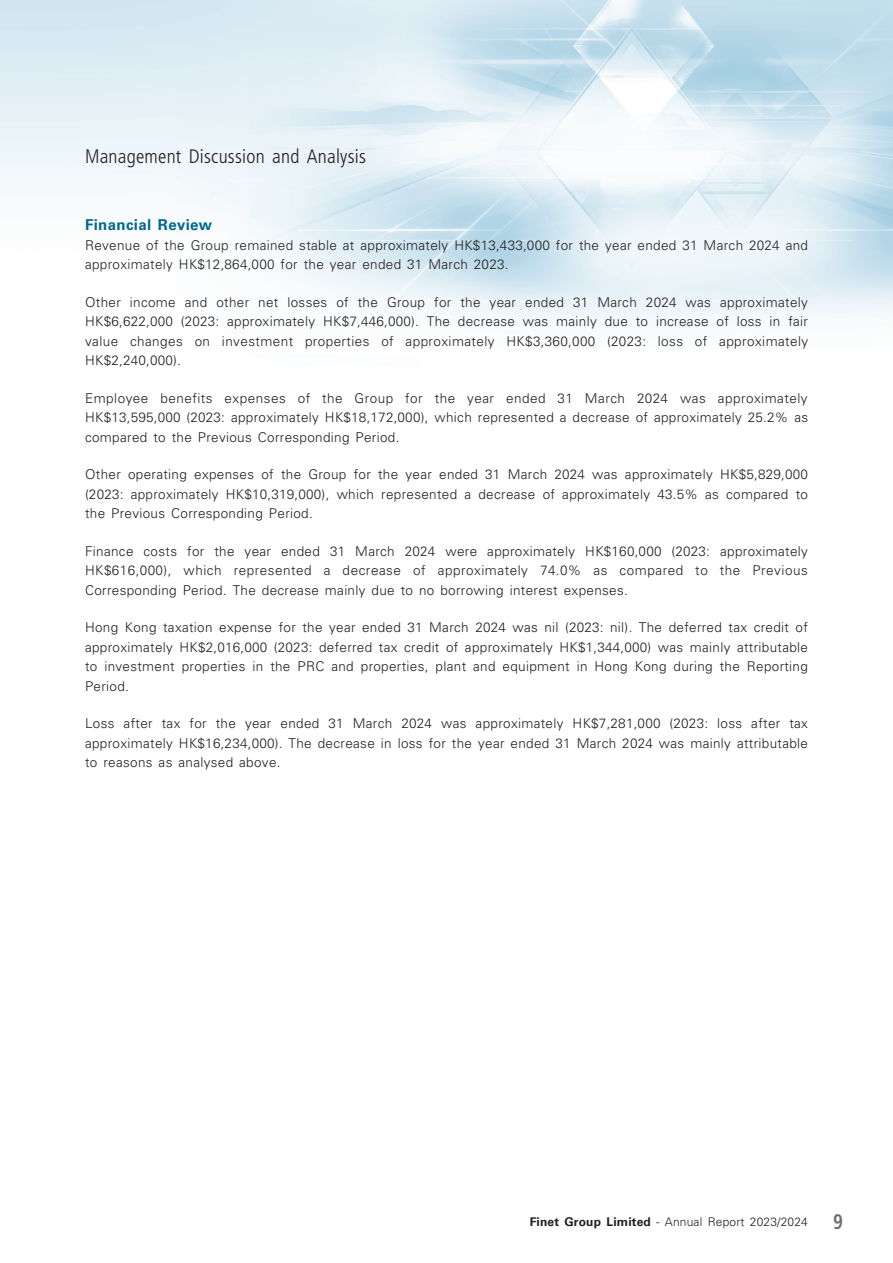
<style>
.page{position:relative;width:893px;height:1263px;background:#fff}
.page>*{position:absolute;margin:0;border:0;box-sizing:border-box;transform-origin:0 0}
.t1{font:300 condensed 19.5px "Frutiger LT Std";letter-spacing:.01em;color:#231f20}
._03_H1{font:700 15px "Univers LT Std";letter-spacing:.025em;color:#006991}
._01_Body_Text{font:300 13.5px/19.5px "Univers LT Std";letter-spacing:.025em;color:#231f20;text-align:justify}
.t2{font:300 12px "Univers LT Std";letter-spacing:.015em;color:#231f20}
.s1{font-weight:700}
.s2{font-family:"Frutiger LT Std";font-weight:700;font-stretch:condensed;font-size:21px;color:#6c6d70}
</style>
<div class="page">
<img style="left:0;top:0;width:893px;height:325px">
<h1 class="t1" style="left:85px;top:145px;width:282px">Management Discussion and Analysis</h1>
<p class="_03_H1" style="left:85px;top:216px;width:129px">Financial Review</p>
<p class="_01_Body_Text" style="left:85px;top:235px;width:725px">Revenue of the Group remained stable at approximately HK$13,433,000 for the year ended 31 March 2024 and approximately HK$12,864,000 for the year ended 31 March 2023.</p>
<p class="_01_Body_Text" style="left:85px;top:292px;width:725px">Other income and other net losses of the Group for the year ended 31 March 2024 was approximately HK$6,622,000 (2023: approximately HK$7,446,000). The decrease was mainly due to increase of loss in fair value changes on investment properties of approximately HK$3,360,000 (2023: loss of approximately HK$2,240,000).</p>
<p class="_01_Body_Text" style="left:85px;top:388px;width:725px">Employee benefits expenses of the Group for the year ended 31 March 2024 was approximately HK$13,595,000 (2023: approximately HK$18,172,000), which represented a decrease of approximately 25.2% as compared to the Previous Corresponding Period.</p>
<p class="_01_Body_Text" style="left:85px;top:465px;width:724px">Other operating expenses of the Group for the year ended 31 March 2024 was approximately HK$5,829,000 (2023: approximately HK$10,319,000), which represented a decrease of approximately 43.5% as compared to the Previous Corresponding Period.</p>
<p class="_01_Body_Text" style="left:85px;top:541px;width:724px">Finance costs for the year ended 31 March 2024 were approximately HK$160,000 (2023: approximately HK$616,000), which represented a decrease of approximately 74.0% as compared to the Previous Corresponding Period. The decrease mainly due to no borrowing interest expenses.</p>
<p class="_01_Body_Text" style="left:85px;top:618px;width:724px">Hong Kong taxation expense for the year ended 31 March 2024 was nil (2023: nil). The deferred tax credit of approximately HK$2,016,000 (2023: deferred tax credit of approximately HK$1,344,000) was mainly attributable to investment properties in the PRC and properties, plant and equipment in Hong Kong during the Reporting Period.</p>
<p class="_01_Body_Text" style="left:85px;top:714px;width:724px">Loss after tax for the year ended 31 March 2024 was approximately HK$7,281,000 (2023: loss after tax approximately HK$16,234,000). The decrease in loss for the year ended 31 March 2024 was mainly attributable to reasons as analysed above.</p>
<p class="t2" style="left:530px;top:1214px;width:315px"><span class="s1">Finet Group Limited</span> - Annual Report 2023/2024 <span class="s2">9</span></p>
</div>
